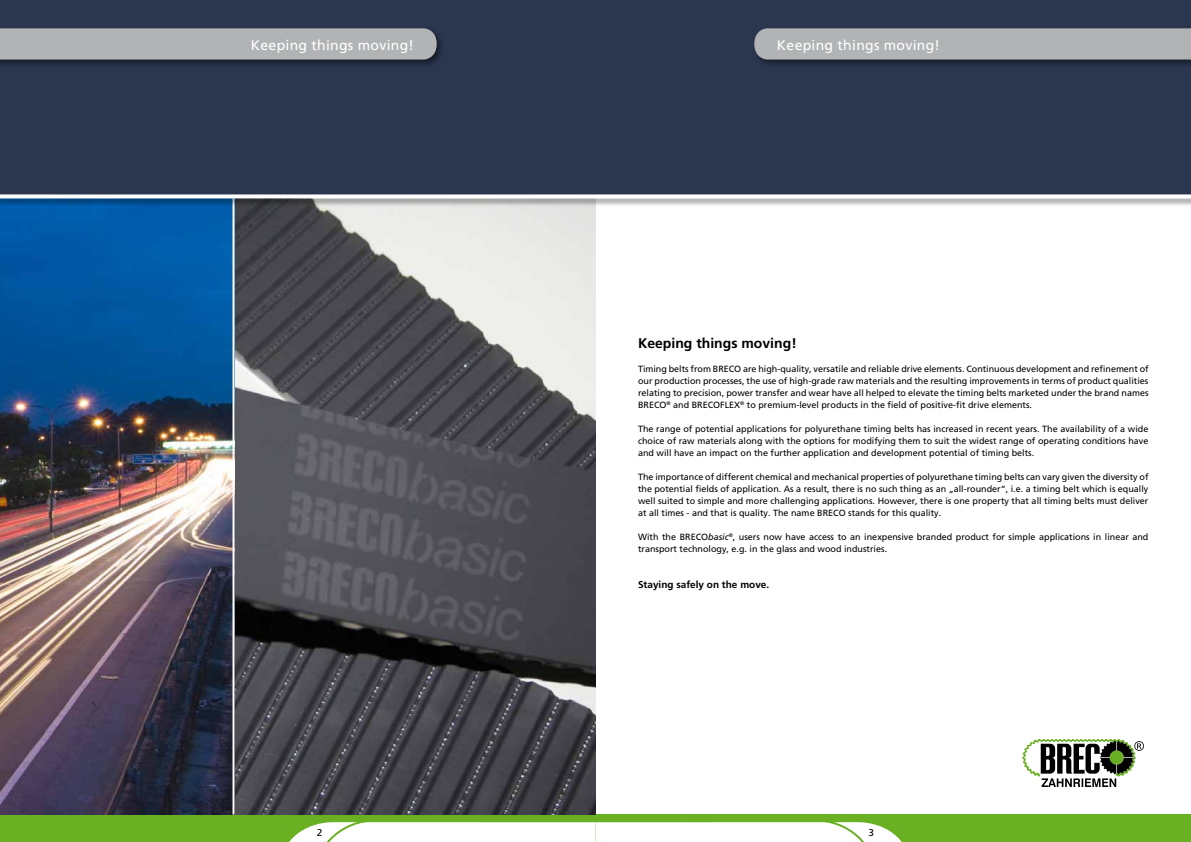
<style>
.page{position:relative;width:1191px;height:842px;background:#fff}
.page>*{position:absolute;margin:0;border:0;box-sizing:border-box;transform-origin:0 0}
.t1{font:14px "Frutiger";letter-spacing:.02em;color:#fff}
.t2{font:700 14px "Frutiger";color:#000}
.t3{font:700 10px "Frutiger";color:#000}
.t4{font:10px "Frutiger";color:#000}
.t5{font:9px/12px "Frutiger";color:#000;text-align:justify}
.s1{font-style:italic}
</style>
<div class="page">
<div style="left:0;top:814px;width:1191px;height:28px;background:#6ab023"></div>
<svg style="left:289px;top:822px;width:613px;height:20px;background:#f4f9f0"></svg>
<div style="left:0;top:0;width:1191px;height:198px;background:#2b364f"></div>
<div style="left:0;top:26px;width:445px;height:42px;background:#000;opacity:.45"></div>
<div style="left:0;top:28px;width:437px;height:32px;background:#b1b3b4"></div>
<div style="left:752px;top:26px;width:439px;height:42px;background:#000;opacity:.45"></div>
<div style="left:754px;top:28px;width:437px;height:32px;background:#b1b3b4"></div>
<img style="left:0;top:207px;width:595px;height:607px">
<svg style="left:1022px;top:739px;width:122px;height:48px"></svg>
<hr style="left:232px;top:198px;width:2px;height:616px;background:#fff">
<div style="left:0;top:194px;width:1191px;height:13px;background:#000;opacity:.45"></div>
<svg style="left:0;top:194px;width:1191px;height:4px;background:#e7e8eb"></svg>
<h1 class="t1" style="left:251px;top:37px;width:165px">Keeping things moving!</h1>
<h1 class="t1" style="left:777px;top:37px;width:165px">Keeping things moving!</h1>
<h1 class="t2" style="left:638px;top:335px;width:160px">Keeping things moving!</h1>
<p class="t5" style="left:638px;top:363px;width:512px">Timing belts from BRECO are high-quality, versatile and reliable drive elements. Continuous development and refinement of our production processes, the use of high-grade raw materials and the resulting improvements in terms of product qualities relating to precision, power transfer and wear have all helped to elevate the timing belts marketed under the brand names BRECO<sup>®</sup> and BRECOFLEX<sup>®</sup> to premium-level products in the field of positive-fit drive elements.</p>
<p class="t5" style="left:638px;top:423px;width:512px">The range of potential applications for polyurethane timing belts has increased in recent years. The availability of a wide choice of raw materials along with the options for modifying them to suit the widest range of operating conditions have and will have an impact on the further application and development potential of timing belts.</p>
<p class="t5" style="left:638px;top:471px;width:512px">The importance of different chemical and mechanical properties of polyurethane timing belts can vary given the diversity of the potential fields of application. As a result, there is no such thing as an „all-rounder“, i.e. a timing belt which is equally well suited to simple and more challenging applications. However, there is one property that all timing belts must deliver at all times - and that is quality. The name BRECO stands for this quality.</p>
<p class="t5" style="left:638px;top:531px;width:512px">With the BRECO<span class="s1">basic</span><sup>®</sup>, users now have access to an inexpensive branded product for simple applications in linear and transport technology, e.g. in the glass and wood industries.</p>
<p class="t3" style="left:638px;top:579px;width:133px">Staying safely on the move.</p>
<p class="t4" style="left:317px;top:827px;width:7px">2</p>
<p class="t4" style="left:868px;top:827px;width:7px">3</p>
</div>
